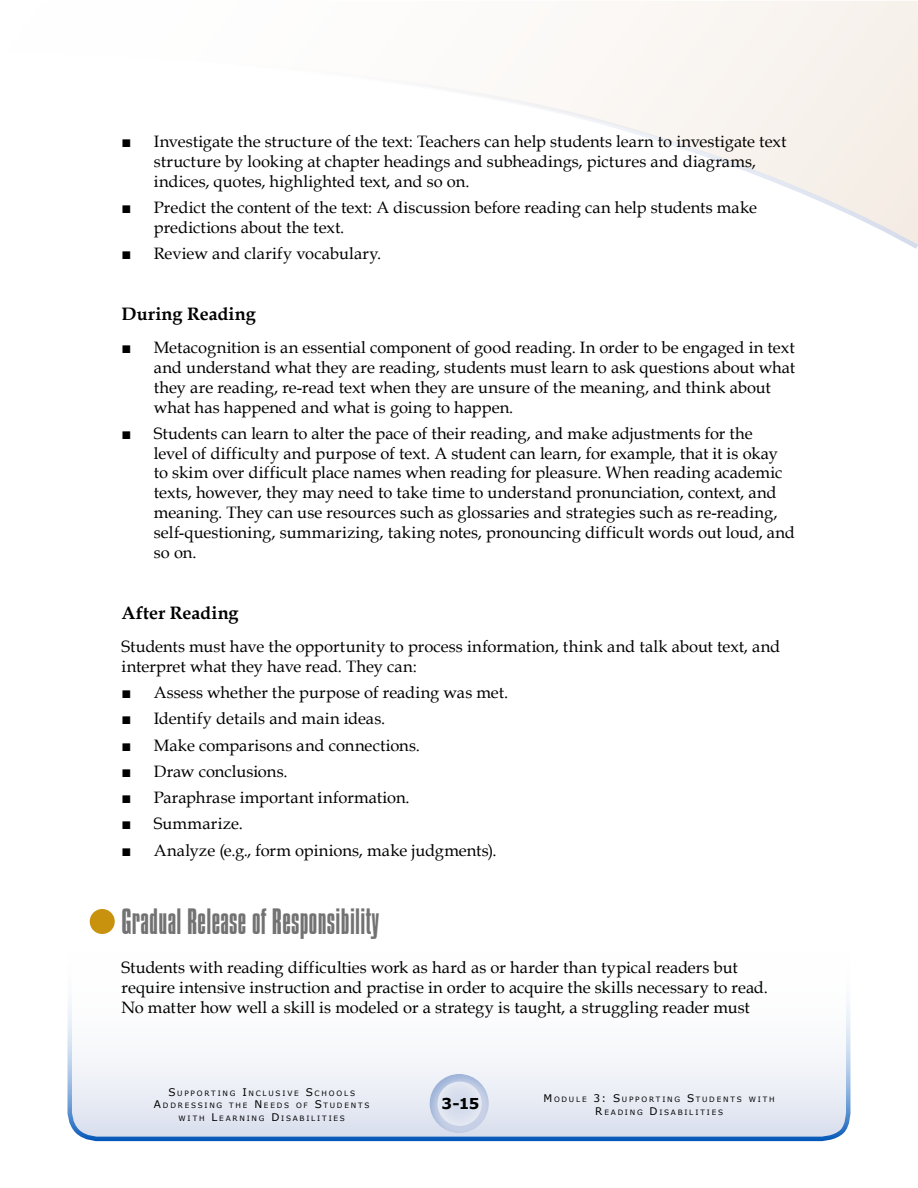
<style>
.page{position:relative;width:918px;height:1188px;background:#fff}
.page>*{position:absolute;margin:0;border:0;box-sizing:border-box;transform-origin:0 0}
.Head_B{font:300 31.5px "Compacta BT";letter-spacing:.01em;color:#727273}
.Head_D{font:700 18px "Book Antiqua";letter-spacing:.005em;color:#000}
.P__06{font:16.5px/19.8px "Book Antiqua";color:#000}
.t1{font:700 15px "Verdana";color:#000}
.t2{font:7.35px/12.6px "Verdana";letter-spacing:.24em;color:#000;text-align:center}
.s1{font-family:"Arial"}
.s2{font-size:10.5px}
</style>
<div class="page">
<svg style="left:67px;top:919px;width:784px;height:223px"></svg>
<div style="left:416px;top:1063px;width:86px;height:70px;background:#0055b8;opacity:.4"></div>
<div style="left:423px;top:1070px;width:72px;height:57px;background:#fff;opacity:.75"></div>
<div style="left:612px;top:1px;width:306px;height:48px;background:#f9f4f0"></div>
<svg style="left:475px;top:49px;width:443px;height:200px"></svg>
<div style="left:90px;top:909px;width:25px;height:25px;background:#c9920e;border-radius:50%"></div>
<p class="P__06" style="left:154px;top:131px;width:634px;text-indent:-32px"><span class="s1">■</span> Investigate the structure of the text: Teachers can help students learn to investigate text structure by looking at chapter headings and subheadings, pictures and diagrams, indices, quotes, highlighted text, and so on.</p>
<p class="P__06" style="left:154px;top:197px;width:605px;text-indent:-32px"><span class="s1">■</span> Predict the content of the text: A discussion before reading can help students make predictions about the text.</p>
<p class="P__06" style="left:122px;top:243px;width:261px"><span class="s1">■</span> Review and clarify vocabulary.</p>
<h4 class="Head_D" style="left:122px;top:302px;width:136px">During Reading</h4>
<p class="P__06" style="left:154px;top:337px;width:643px;text-indent:-32px"><span class="s1">■</span> Metacognition is an essential component of good reading. In order to be engaged in text and understand what they are reading, students must learn to ask questions about what they are reading, re-read text when they are unsure of the meaning, and think about what has happened and what is going to happen.</p>
<p class="P__06" style="left:154px;top:423px;width:643px;text-indent:-32px"><span class="s1">■</span> Students can learn to alter the pace of their reading, and make adjustments for the<br>level of difficulty and purpose of text. A student can learn, for example, that it is okay to skim over difficult place names when reading for pleasure. When reading academic texts, however, they may need to take time to understand pronunciation, context, and meaning. They can use resources such as glossaries and strategies such as re-reading, self-questioning, summarizing, taking notes, pronouncing difficult words out loud, and so on.</p>
<h4 class="Head_D" style="left:122px;top:601px;width:119px">After Reading</h4>
<p class="P__06" style="left:122px;top:636px;width:660px">Students must have the opportunity to process information, think and talk about text, and interpret what they have read. They can:</p>
<p class="P__06" style="left:122px;top:682px;width:388px"><span class="s1">■</span> Assess whether the purpose of reading was met.</p>
<p class="P__06" style="left:122px;top:708px;width:265px"><span class="s1">■</span> Identify details and main ideas.</p>
<p class="P__06" style="left:122px;top:735px;width:300px"><span class="s1">■</span> Make comparisons and connections.</p>
<p class="P__06" style="left:122px;top:761px;width:168px"><span class="s1">■</span> Draw conclusions.</p>
<p class="P__06" style="left:122px;top:787px;width:290px"><span class="s1">■</span> Paraphrase important information.</p>
<p class="P__06" style="left:122px;top:814px;width:123px"><span class="s1">■</span> Summarize.</p>
<p class="P__06" style="left:122px;top:840px;width:377px"><span class="s1">■</span> Analyze (e.g., form opinions, make judgments).</p>
<h2 class="Head_B" style="left:122px;top:904px;width:259px">Gradual Release of Responsibility</h2>
<p class="P__06" style="left:122px;top:957px;width:648px">Students with reading difficulties work as hard as or harder than typical readers but require intensive instruction and practise in order to acquire the skills necessary to read.<br>No matter how well a skill is modeled or a strategy is taught, a struggling reader must</p>
<p class="t2" style="left:154px;top:1086px;width:217px"><span class="s2">S</span> UPPORTING <span class="s2">I</span> NCLUSIVE <span class="s2">S</span> CHOOLS<br><span class="s2">A</span>DDRESSING THE <span class="s2">N</span> EEDS OF <span class="s2">S</span>TUDENTS<br>WITH <span class="s2">L</span> EARNING <span class="s2">D</span> ISABILITIES</p>
<p class="t2" style="left:543px;top:1093px;width:233px"><span class="s2">M</span>ODULE <span class="s2">3: S</span> UPPORTING <span class="s2">S</span>TUDENTS WITH<br><span class="s2">R</span> EADING <span class="s2">D</span> ISABILITIES</p>
<p class="t1" style="left:442px;top:1094px;width:40px">3-15</p>
</div>
